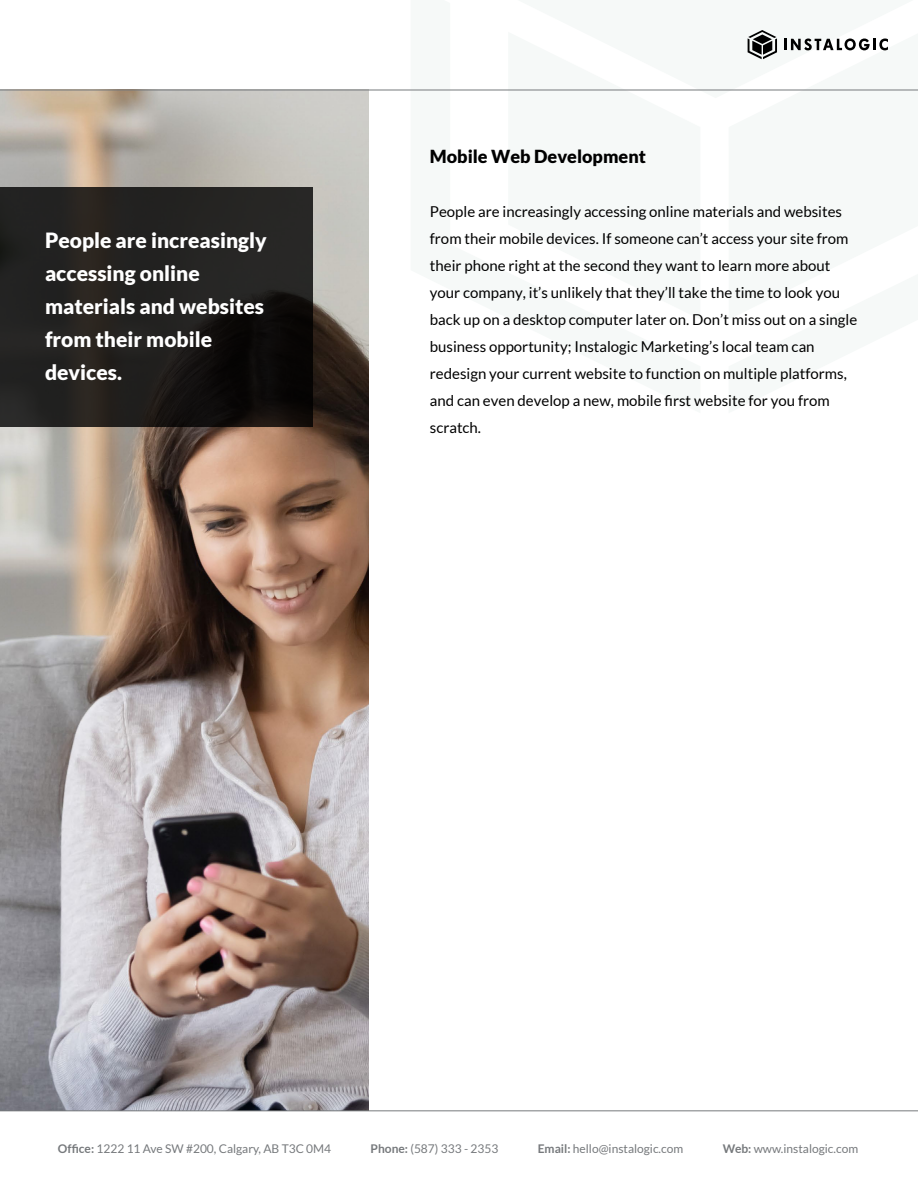
<style>
.page{position:relative;width:918px;height:1188px;background:#fff}
.page>*{position:absolute;margin:0;border:0;box-sizing:border-box;transform-origin:0 0}
.t1{font:900 21px/33px "Lato";color:#fff}
.t2{font:900 18px "Lato";color:#000}
.t3{font:15px/27px "Lato";color:#000}
.t4{font:12px "Lato";color:#76797c}
.s1{font-weight:700}
</style>
<div class="page">
<svg style="left:518px;top:30px;width:395px;height:60px"></svg>
<img style="left:0;top:91px;width:369px;height:1020px">
<svg style="left:0;top:187px;width:313px;height:240px;background:#1f1d1c"></svg>
<hr style="left:0;top:1111px;width:918px;height:1px;background:#76797c">
<hr style="left:0;top:90px;width:918px;height:1px;background:#76797c">
<h1 class="t1" style="left:45px;top:224px;width:223px">People are increasingly accessing online materials and websites from their mobile devices.</h1>
<p class="t2" style="left:430px;top:146px;width:218px">Mobile Web Development</p>
<p class="t3" style="left:430px;top:198px;width:429px">People are increasingly accessing online materials and websites from their mobile devices. If someone can’t access your site from their phone right at the second they want to learn more about your company, it’s unlikely that they’ll take the time to look you back up on a desktop computer later on. Don’t miss out on a single business opportunity; Instalogic Marketing’s local team can redesign your current website to function on multiple platforms, and can even develop a new, mobile first website for you from scratch.</p>
<p class="t4" style="left:58px;top:1142px;width:275px"><span class="s1">Office:</span> 1222 11 Ave SW #200, Calgary, AB T3C 0M4</p>
<p class="t4" style="left:371px;top:1142px;width:129px"><span class="s1">Phone:</span> (587) 333 - 2353</p>
<p class="t4" style="left:538px;top:1142px;width:147px"><span class="s1">Email:</span> hello@instalogic.com</p>
<p class="t4" style="left:723px;top:1142px;width:137px"><span class="s1">Web:</span> www.instalogic.com</p>
</div>
